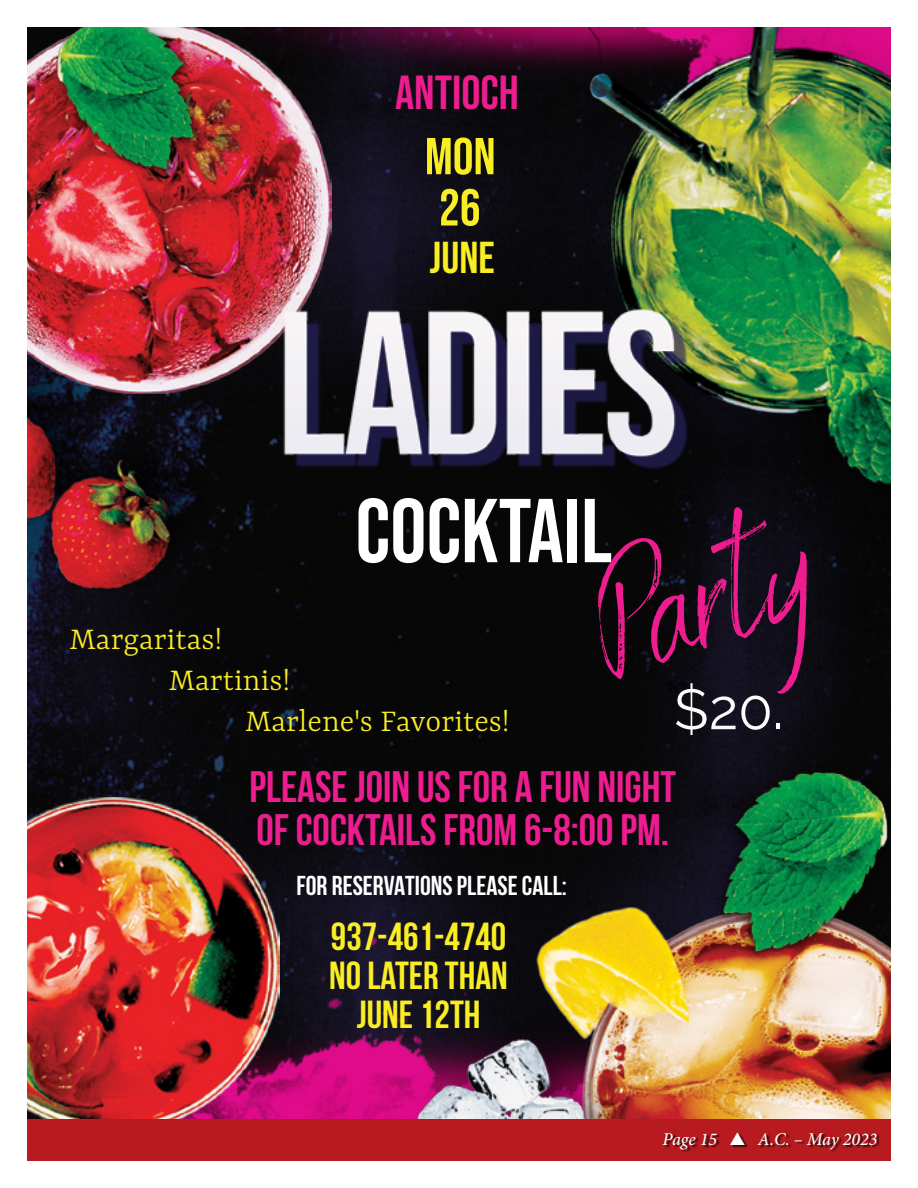
<style>
.page{position:relative;width:918px;height:1188px;background:#fff}
.page>*{position:absolute;margin:0;border:0;box-sizing:border-box;transform-origin:0 0}
.t1{font:165.9px "Benedict";color:#ed1d8f}
.t2{font:90.45px "Bebas Neue";color:#fff}
.t3{font:56.4px "Raleway";color:#fefafc}
.t4{font:51.75px/51.3px "Bebas Neue";color:#f9ed24}
.t5{font:47.85px "Bebas Neue";color:#ed1d8f}
.t6{font:44.7px "Bebas Neue";color:#f9ed24}
.t7{font:700 43.8px/43.5px "Bebas Neue";color:#ed1d8f}
.t8{font:700 39px/39px "Bebas Neue";color:#f9ed24;text-align:center}
.t9{font:300 33.9px "Rasa";color:#f9ed24}
.t10{font:700 27.15px "Bebas Neue";color:#fff}
.t11{font:italic 500 18px "Minion Pro";color:#fff}
</style>
<div class="page">
<div style="left:27px;top:1119px;width:864px;height:42px;background:#b81b1f"></div>
<div style="left:664px;top:1133px;width:215px;height:19px;background:#000;opacity:.75"></div>
<img style="left:27px;top:86px;width:864px;height:851px">
<img style="left:27px;top:27px;width:304px;height:345px">
<img style="left:280px;top:937px;width:255px;height:182px">
<img style="left:535px;top:907px;width:356px;height:212px">
<img style="left:405px;top:1016px;width:228px;height:103px">
<img style="left:206px;top:27px;width:238px;height:59px">
<img style="left:444px;top:27px;width:140px;height:107px">
<img style="left:584px;top:27px;width:307px;height:613px">
<img style="left:101px;top:134px;width:753px;height:545px">
<img style="left:27px;top:797px;width:253px;height:322px">
<img style="left:27px;top:372px;width:181px;height:223px">
<img style="left:51px;top:27px;width:155px;height:153px">
<img style="left:708px;top:764px;width:183px;height:202px">
<p class="t5" style="left:395px;top:65px;width:125px">ANTIOCH</p>
<p class="t4" style="left:425px;top:130px;width:72px">MON<br>26</p>
<p class="t6" style="left:430px;top:232px;width:67px">JUNE</p>
<h2 class="t2" style="left:355px;top:480px;width:258px">COCKTAIL</h2>
<h1 class="t1" style="left:566px;top:532px;width:224px;rotate:-17deg">Party</h1>
<p class="t9" style="left:70px;top:620px;width:154px">Margaritas!</p>
<p class="t9" style="left:169px;top:661px;width:123px">Martinis!</p>
<p class="t9" style="left:245px;top:702px;width:266px">Marlene's Favorites!</p>
<p class="t3" style="left:674px;top:677px;width:111px">$20.</p>
<p class="t7" style="left:249px;top:764px;width:428px">PLEASEJOIN US FOR A FUN NIGHT<br>OFCOCKTAILS FROM 6-8:00PM.</p>
<p class="t10" style="left:297px;top:871px;width:272px">FOR RESERVATIONSPLEASE CALL:</p>
<p class="t8" style="left:329px;top:917px;width:180px">937-461-4740<br>NOLATER THAN<br>JUNE 12TH</p>
<p class="t11" style="left:663px;top:1127px;width:216px">Page 15 ▲ A.C. – May 2023</p>
</div>
